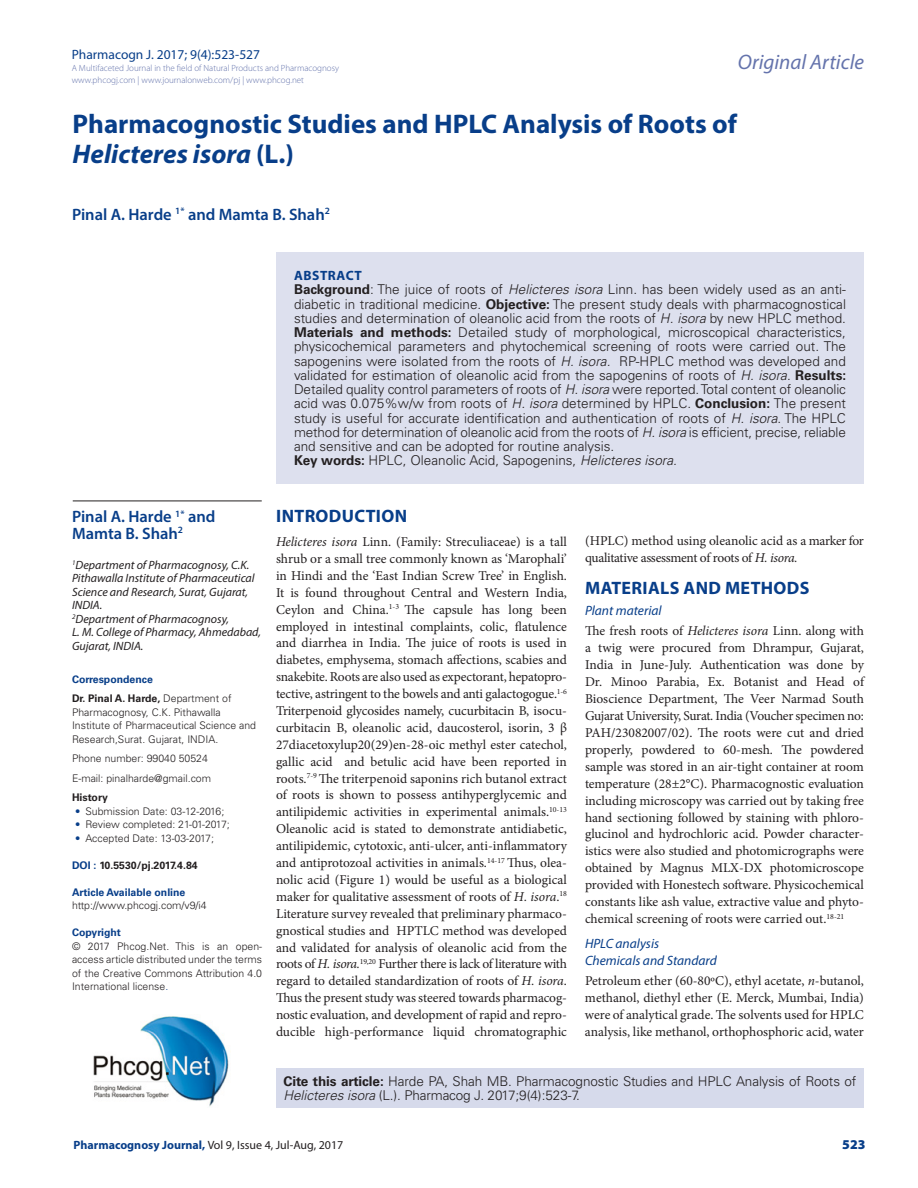
<style>
.page{position:relative;width:918px;height:1188px;background:#fff}
.page>*{position:absolute;margin:0;border:0;box-sizing:border-box;transform-origin:0 0}
.CT{font:700 27px "Myriad Pro";color:#083e89}
.CT-2{font:italic 700 27px "Myriad Pro";color:#083e89}
.t1{font:italic 21px "Myriad Pro";color:#6473ac}
._1_HD{font:700 18px "Myriad Pro";letter-spacing:.02em;color:#083e89}
.CA{font:600 16.5px/16.5px "Myriad Pro";color:#083e89}
.TXT{font:13.5px/17px "Minion Pro";letter-spacing:-.005em;color:#231f20;text-align:justify}
.ABS_TXT{font:300 13.5px/14.2px "Univers LT Std";letter-spacing:-.005em;color:#231f20;text-align:justify}
._3_HD{font:italic 13.5px "Myriad Pro";color:#083e89}
.t2{font:13.5px "Myriad Pro";color:#083e89}
.ABS_HD{font:700 13.5px "Myriad Pro";letter-spacing:.04em;color:#083e89}
.RRH{font:900 13.5px "Myriad Pro";color:#083e89}
.CA_Aff{font:italic 12px/13.5px "Myriad Pro";color:#231f20}
.RRH-2{font:12px "Myriad Pro";color:#231f20}
.ABS_AU_ADD{font:300 10.5px/13.5px "Univers LT Std";color:#231f20}
.ABS_AU_ADD-2{font:700 10.5px "Univers LT Std";color:#231f20}
.ABS_AU_ADD-3{font:700 10.5px "Univers LT Std";color:#083e89}
.ABS_TXT-2{font:700 10.5px "Univers LT Std";color:#083e89}
.t3{font:300 9px/12px "Myriad Pro";color:#6473ac}
.s1{font-style:normal}
.s2{font-weight:700}
.s3{font-style:italic}
.s4{color:#083e89}
.s5{font-weight:700;color:#083e89}
</style>
<div class="page">
<div style="left:276px;top:252px;width:588px;height:231px;background:#dde0ee"></div>
<hr style="left:73px;top:501px;width:189px;height:1px;background:#231f20">
<div style="left:276px;top:1069px;width:588px;height:39px;background:#d6daeb"></div>
<img style="left:93px;top:1016px;width:136px;height:91px">
<p class="t2" style="left:72px;top:46px;width:190px">Pharmacogn J. 2017; 9(4):523-527</p>
<p class="t3" style="left:72px;top:62px;width:269px">A Multifaceted Journal in the field of Natural Products and Pharmacognosy www.phcogj.com | www.journalonweb.com/pj | www.phcog.net</p>
<h2 class="t1" style="left:738px;top:49px;width:128px">Original Article</h2>
<p class="CT" style="left:73px;top:106px;width:666px">Pharmacognostic Studies and HPLC Analysis of Roots of</p>
<p class="CT-2" style="left:73px;top:136px;width:223px">Helicteres isora <span class="s1">(L.)</span></p>
<p class="CA" style="left:72px;top:205px;width:259px">Pinal A. Harde <sup>1*</sup> and Mamta B. Shah<sup>2</sup></p>
<p class="ABS_HD" style="left:294px;top:267px;width:69px">ABSTRACT</p>
<p class="ABS_TXT" style="left:294px;top:283px;width:554px"><span class="s2">Background</span>: The juice of roots of <span class="s3">Helicteres isora</span> Linn. has been widely used as an anti&shy;diabetic in traditional medicine. <span class="s2">Objective:</span> The present study deals with pharmacognostical studies and determination of oleanolic acid from the roots of <span class="s3">H. isora</span> by new HPLC method.<br><span class="s2">Materials and methods:</span> Detailed study of morphological, microscopical characteristics, physicochemical parameters and phytochemical screening of roots were carried out. The sapogenins were isolated from the roots of <span class="s3">H. isora.</span> RP-HPLC method was developed and validated for estimation of oleanolic acid from the sapogenins of roots of <span class="s3">H. isora</span>. <span class="s2">Results:<br></span>Detailed quality control parameters of roots of <span class="s3">H. isora</span> were reported. Total content of oleanolic acid was 0.075%w/w from roots of <span class="s3">H. isora</span> determined by HPLC. <span class="s2">Conclusion:</span> The present study is useful for accurate identification and authentication of roots of <span class="s3">H. isora</span>. The HPLC method for determination of oleanolic acid from the roots of <span class="s3">H. isora</span> is efficient, precise, reliable and sensitive and can be adopted for routine analysis.</p>
<p class="ABS_TXT" style="left:294px;top:454px;width:384px"><span class="s2">Key words:</span> HPLC, Oleanolic Acid, Sapogenins, <span class="s3">Helicteres isora.</span></p>
<p class="CA" style="left:72px;top:508px;width:145px">Pinal A. Harde <sup>1*</sup> and<br>Mamta B. Shah<sup>2</sup></p>
<p class="CA_Aff" style="left:72px;top:558px;width:184px"><sup>1</sup>Department of Pharmacognosy, C.K.<br>Pithawalla Institute of Pharmaceutical<br>Science and Research, Surat, Gujarat,<br>INDIA.</p>
<p class="CA_Aff" style="left:72px;top:612px;width:190px"><sup>2</sup>Department of Pharmacognosy,<br>L. M. College of Pharmacy, Ahmedabad,<br>Gujarat, INDIA.</p>
<p class="ABS_TXT-2" style="left:72px;top:673px;width:82px">Correspondence</p>
<p class="ABS_AU_ADD" style="left:72px;top:692px;width:186px"><span class="s2">Dr. Pinal A. Harde,</span> Department of Pharmacognosy, C.K. Pithawalla Institute of Pharmaceutical Science and Research,Surat. Gujarat, INDIA.</p>
<p class="ABS_AU_ADD" style="left:72px;top:752px;width:138px">Phone number: 99040 50524</p>
<p class="ABS_AU_ADD" style="left:72px;top:771px;width:141px">E-mail: pinalharde@gmail.com</p>
<p class="ABS_AU_ADD-2" style="left:72px;top:792px;width:37px">History</p>
<p class="ABS_AU_ADD" style="left:75px;top:804px;width:151px"><span class="s4">•</span> Submission Date: 03-12-2016;</p>
<p class="ABS_AU_ADD" style="left:75px;top:818px;width:156px"><span class="s4">•</span> Review completed: 21-01-2017;</p>
<p class="ABS_AU_ADD" style="left:75px;top:831px;width:140px"><span class="s4">•</span> Accepted Date: 13-03-2017;</p>
<p class="ABS_AU_ADD-2" style="left:72px;top:859px;width:127px"><span class="s4">DOI :</span> 10.5530/pj.2017.4.84</p>
<p class="ABS_AU_ADD-3" style="left:72px;top:886px;width:115px">Article Available online</p>
<p class="ABS_AU_ADD" style="left:72px;top:899px;width:136px">http://www.phcogj.com/v9/i4</p>
<p class="ABS_AU_ADD-3" style="left:72px;top:927px;width:50px">Copyright</p>
<p class="ABS_AU_ADD" style="left:72px;top:939px;width:192px;text-align:justify">© 2017 Phcog.Net. This is an open&shy;access article distributed under the terms of the Creative Commons Attribution 4.0<br>International license<span class="s4">.</span></p>
<p class="_1_HD" style="left:276px;top:504px;width:132px">INTRODUCTION</p>
<p class="TXT" style="left:276px;top:533px;width:293px"><span class="s3">Helicteres isora</span> Linn. (Family: Streculiaceae) is a tall shrub or a small tree commonly known as ‘Marophali’ in Hindi and the ‘East Indian Screw Tree’ in English.<br>It is found throughout Central and Western India, Ceylon and China.<sup>1-3</sup> The capsule has long been employed in intestinal complaints, colic, flatulence and diarrhea in India. The juice of roots is used in diabetes, emphysema, stomach affections, scabies and snakebite. Roots are also used as expectorant, hepatopro&shy;tective, astringent to the bowels and anti galactogogue.<sup>1-6<br></sup>Triterpenoid glycosides namely, cucurbitacin B, isocu&shy;curbitacin B, oleanolic acid, daucosterol, isorin, 3 β 27diacetoxylup20(29)en-28-oic methyl ester catechol, gallic acid and betulic acid have been reported in roots.<sup>7-9</sup> The triterpenoid saponins rich butanol extract of roots is shown to possess antihyperglycemic and antilipidemic activities in experimental animals.<sup>10-13<br></sup>Oleanolic acid is stated to demonstrate antidiabetic, antilipidemic, cytotoxic, anti-ulcer, anti-inflammatory and antiprotozoal activities in animals.<sup>14-17</sup> Thus, olea&shy;nolic acid (Figure 1) would be useful as a biological maker for qualitative assessment of roots of <span class="s3">H. isora</span>.<sup>18<br></sup>Literature survey revealed that preliminary pharmaco&shy;gnostical studies and HPTLC method was developed and validated for analysis of oleanolic acid from the roots of <span class="s3">H. isora.</span><sup>19,20</sup> Further there is lack of literature with regard to detailed standardization of roots of <span class="s3">H. isora</span>.<br>Thus the present study was steered towards pharmacog&shy;nostic evaluation, and development of rapid and repro&shy;ducible high-performance liquid chromatographic</p>
<p class="TXT" style="left:585px;top:532px;width:280px">(HPLC) method using oleanolic acid as a marker for qualitative assessment of roots of <span class="s3">H. isora.</span></p>
<p class="_1_HD" style="left:585px;top:576px;width:226px">MATERIALS AND METHODS</p>
<p class="_3_HD" style="left:585px;top:602px;width:78px">Plant material</p>
<p class="TXT" style="left:585px;top:623px;width:281px">The fresh roots of <span class="s3">Helicteres isora</span> Linn. along with a twig were procured from Dhrampur, Gujarat, India in June-July. Authentication was done by Dr. Minoo Parabia, Ex. Botanist and Head of Bioscience Department, The Veer Narmad South Gujarat University, Surat. India (Voucher specimen no:<br>PAH/23082007/02). The roots were cut and dried properly, powdered to 60-mesh. The powdered sample was stored in an air-tight container at room temperature (28±2°C). Pharmacognostic evaluation including microscopy was carried out by taking free hand sectioning followed by staining with phloro&shy;glucinol and hydrochloric acid. Powder character&shy;istics were also studied and photomicrographs were obtained by Magnus MLX-DX photomicroscope provided with Honestech software. Physicochemical constants like ash value, extractive value and phyto&shy;chemical screening of roots were carried out.<sup>18-21</sup></p>
<p class="_3_HD" style="left:585px;top:935px;width:76px">HPLC analysis</p>
<p class="_3_HD" style="left:585px;top:952px;width:133px">Chemicals and Standard</p>
<p class="TXT" style="left:585px;top:972px;width:281px">Petroleum ether (60-80ºC), ethyl acetate, <span class="s3">n</span>-butanol, methanol, diethyl ether (E. Merck, Mumbai, India) were of analytical grade. The solvents used for HPLC analysis, like methanol, orthophosphoric acid, water</p>
<p class="ABS_TXT" style="left:284px;top:1074px;width:574px"><span class="s2">Cite this article:</span> Harde PA, Shah MB. Pharmacognostic Studies and HPLC Analysis of Roots of<br><span class="s3">Helicteres isora</span> (L.). Pharmacog J. 2017;9(4):523-7.</p>
<p class="RRH-2" style="left:74px;top:1138px;width:271px"><span class="s5">Pharmacognosy Journal,</span> Vol 9, Issue 4, Jul-Aug, 2017</p>
<p class="RRH" style="left:842px;top:1137px;width:25px">523</p>
</div>
